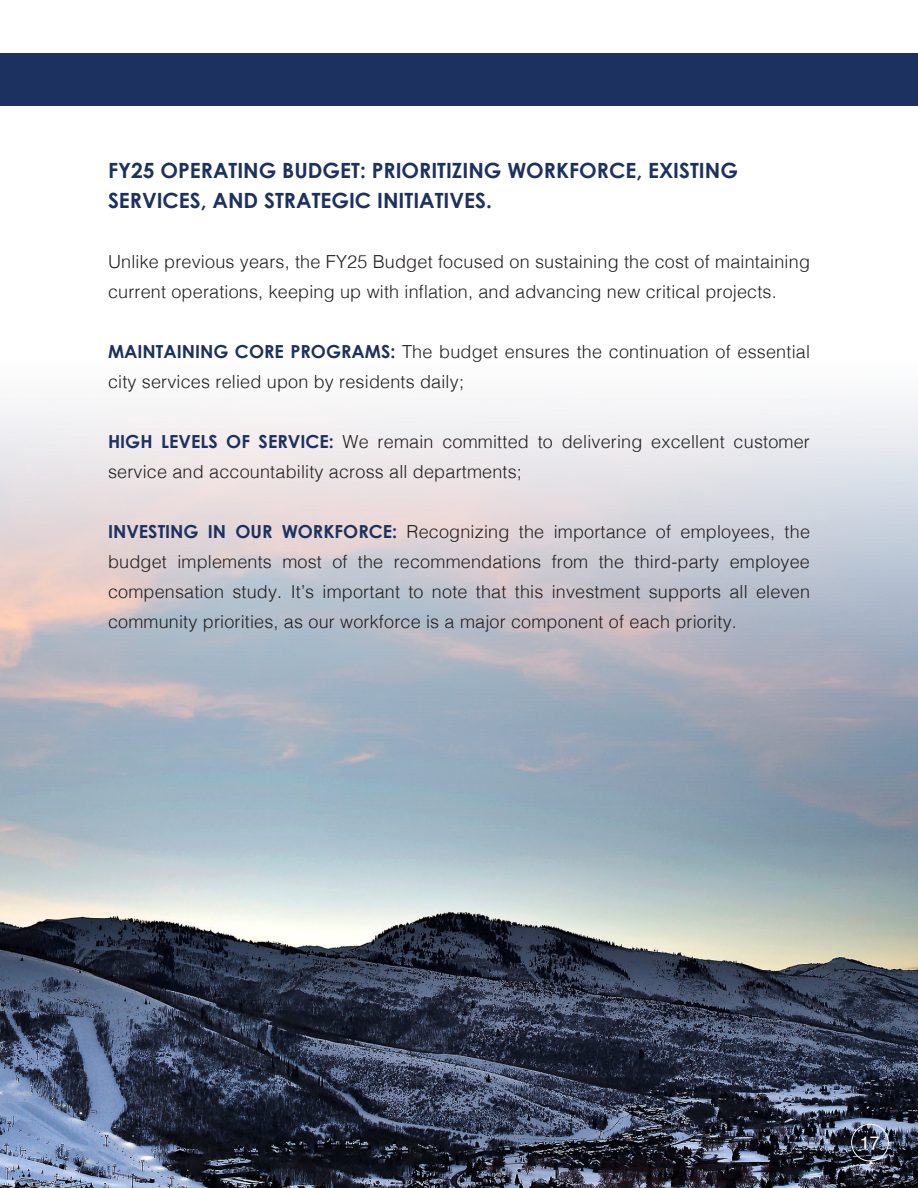
<style>
.page{position:relative;width:918px;height:1188px;background:#fff}
.page>*{position:absolute;margin:0;border:0;box-sizing:border-box;transform-origin:0 0}
.t1{font:700 21px/30px "Century Gothic";color:#1c3160}
.t2{font:300 18px/30px "Helvetica";letter-spacing:.01em;color:#231f20}
.t3{font:18px "Helvetica";color:#fff}
.s1{font-family:"Century Gothic";font-weight:700;color:#1c3160}
</style>
<div class="page">
<div style="left:0;top:53px;width:918px;height:53px;background:#1c3160"></div>
<img style="left:0;top:398px;width:918px;height:790px">
<div style="left:851px;top:1124px;width:38px;height:37px;border:1px solid #fff;border-radius:50%"></div>
<p class="t1" style="left:108px;top:155px;width:632px">FY25 OPERATING BUDGET: PRIORITIZING WORKFORCE, EXISTING<br>SERVICES, AND STRATEGIC INITIATIVES.</p>
<p class="t2" style="left:108px;top:245px;width:704px">Unlike previous years, the FY25 Budget focused on sustaining the cost of maintaining current operations, keeping up with inflation, and advancing new critical projects.</p>
<p class="t2" style="left:108px;top:335px;width:704px"><span class="s1">MAINTAINING CORE PROGRAMS:</span> The budget ensures the continuation of essential city services relied upon by residents daily;</p>
<p class="t2" style="left:108px;top:425px;width:703px"><span class="s1">HIGH LEVELS OF SERVICE:</span> We remain committed to delivering excellent customer service and accountability across all departments;</p>
<p class="t2" style="left:108px;top:515px;width:704px;text-align:justify"><span class="s1">INVESTING IN OUR WORKFORCE:</span> Recognizing the importance of employees, the budget implements most of the recommendations from the third-party employee compensation study. It’s important to note that this investment supports all eleven community priorities, as our workforce is a major component of each priority.</p>
<p class="t3" style="left:860px;top:1129px;width:22px">17</p>
</div>
